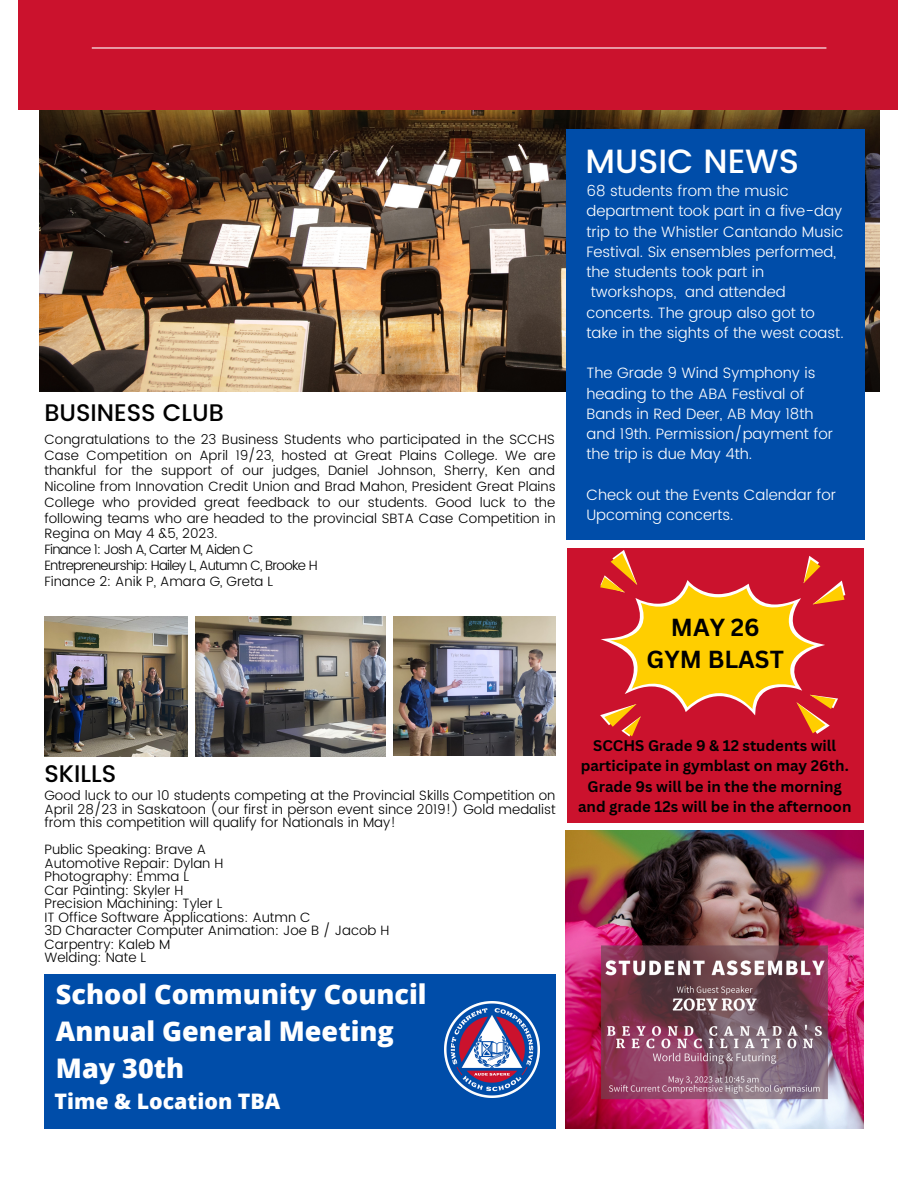
<style>
.page{position:relative;width:918px;height:1188px;background:#fff}
.page>*{position:absolute;margin:0;border:0;box-sizing:border-box;transform-origin:0 0}
.t1{font:500 33.6px "Poppins";color:#fff}
.t2{font:800 27px/37.2px "Open Sans";color:#fff}
.t3{font:500 24px "Poppins";color:#000}
.t4{font:700 24px/32.7px "Canva Sans";color:#000;text-align:center}
.t5{font:800 21.3px "Open Sans";color:#fff}
.t6{font:300 15px/20.2px "Poppins";color:#fff}
.t7{font:700 15px/20.2px "Canva Sans";color:#000;text-align:center}
.t8{font:300 13.5px/13.5px "Poppins";color:#000}
</style>
<div class="page">
<img style="left:39px;top:109px;width:840px;height:282px">
<img style="left:44px;top:617px;width:143px;height:139px">
<img style="left:196px;top:617px;width:190px;height:139px">
<div style="left:18px;top:0;width:880px;height:109px;background:#cb122d"></div>
<div style="left:567px;top:129px;width:298px;height:411px;background:#004da9"></div>
<hr style="left:92px;top:47px;width:734px;height:2px;background:#fff">
<img style="left:394px;top:617px;width:162px;height:139px">
<img style="left:566px;top:831px;width:298px;height:298px">
<div style="left:44px;top:974px;width:512px;height:155px;background:#004da9"></div>
<img style="left:444px;top:1002px;width:96px;height:95px">
<div style="left:567px;top:548px;width:297px;height:275px;background:#cb122d"></div>
<svg style="left:600px;top:550px;width:245px;height:187px"></svg>
<h3 class="t3" style="left:44px;top:399px;width:181px">BUSINESS CLUB</h3>
<p class="t8" style="left:44px;top:431px;width:513px;line-height:15.8px">Congratulations to the 23 Business Students who participated in the SCCHS Case Competition on April 19/23, hosted at Great Plains College. We are thankful for the support of our judges, Daniel Johnson, Sherry, Ken and Nicoline from Innovation Credit Union and Brad Mahon, President Great Plains College who provided great feedback to our students. Good luck to the following teams who are headed to the provincial SBTA Case Competition in Regina on May 4 &amp;5, 2023.<br>Finance 1: Josh A, Carter M, Aiden C<br>Entrepreneurship: Hailey L, Autumn C, Brooke H<br>Finance 2: Anik P, Amara G, Greta L</p>
<h1 class="t1" style="left:585px;top:141px;width:215px">MUSIC NEWS</h1>
<p class="t6" style="left:586px;top:181px;width:259px">68 students from the music department took part in a five-day trip to the Whistler Cantando Music<br>Festival. Six ensembles performed, the students took part in tworkshops, and attended concerts. The group also got to take in the sights of the west coast.</p>
<p class="t6" style="left:586px;top:363px;width:248px">The Grade 9 Wind Symphony is heading to the ABA Festival of<br>Bands in Red Deer, AB May 18th and 19th. Permission/payment for the trip is due May 4th.</p>
<p class="t6" style="left:586px;top:485px;width:251px">Check out the Events Calendar for<br>Upcoming concerts.</p>
<h3 class="t4" style="left:647px;top:610px;width:139px">MAY 26<br>GYM BLAST</h3>
<h3 class="t3" style="left:44px;top:760px;width:73px">SKILLS</h3>
<p class="t8" style="left:44px;top:789px;width:513px;text-align:justify">Good luck to our 10 students competing at the Provincial Skills Competition on April 28/23 in Saskatoon (our first in person event since 2019!) Gold medalist from this competition will qualify for Nationals in May!</p>
<p class="t8" style="left:44px;top:843px;width:347px">Public Speaking: Brave A<br>Automotive Repair: Dylan H<br>Photography: Emma L<br>Car Painting: Skyler H<br>Precision Machining: Tyler L<br>IT Office Software Applications: Autmn C<br>3D Character Computer Animation: Joe B / Jacob H<br>Carpentry: Kaleb M<br>Welding: Nate L</p>
<h2 class="t2" style="left:56px;top:975px;width:372px">School Community Council<br>Annual General Meeting<br>May 30th</h2>
<h3 class="t5" style="left:54px;top:1087px;width:227px">Time &amp; Location TBA</h3>
<p class="t7" style="left:578px;top:735px;width:275px">SCCHS Grade 9 &amp; 12 students will participate in gymblast on may 26th.<br>Grade 9s will be in the the morning and grade 12s will be in the afternoon</p>
</div>
